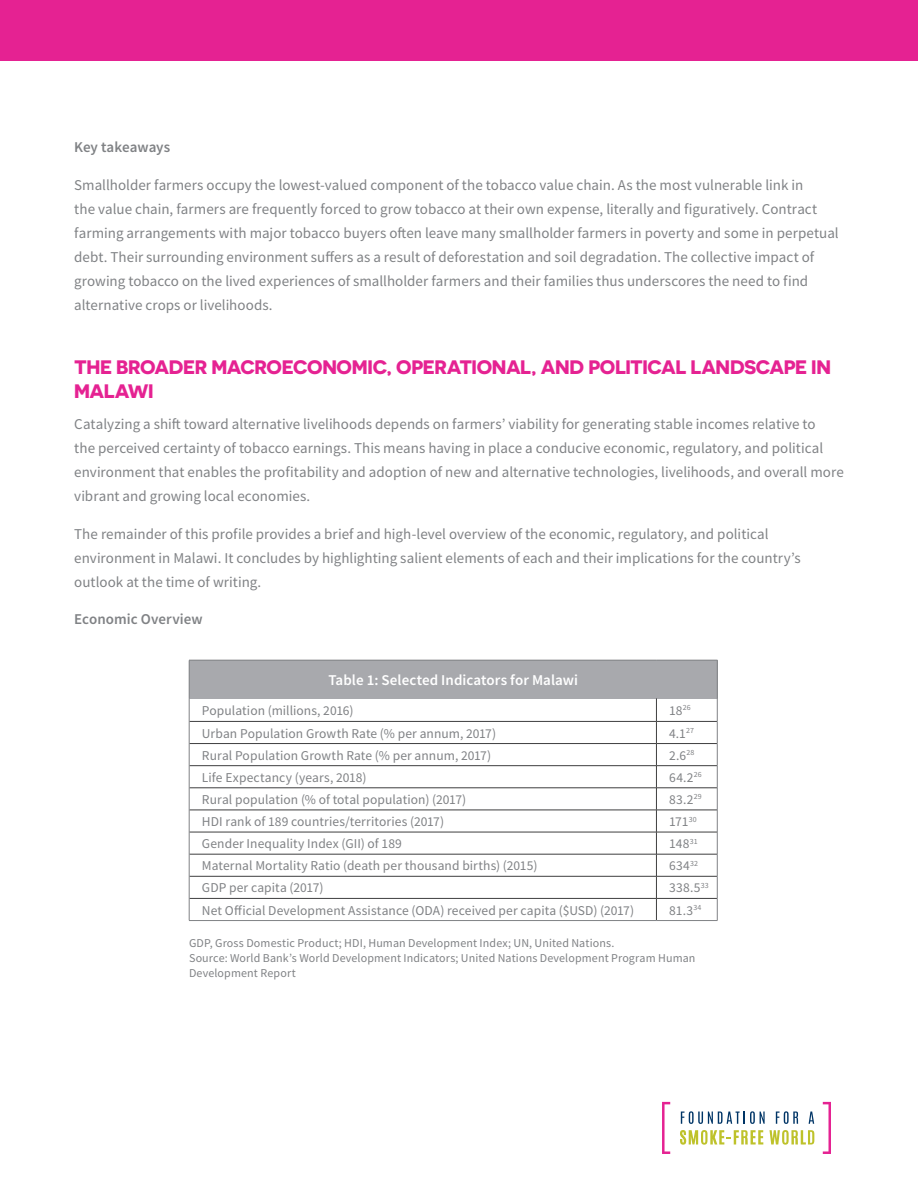
<style>
.page{position:relative;width:918px;height:1188px;background:#fff}
.page>*{position:absolute;margin:0;border:0;box-sizing:border-box;transform-origin:0 0}
.Header_1st__above_he{font:700 19.5px/24px "Novecentosanswide";letter-spacing:-.025em;color:#e52292}
.Body{font:15px/24px "Source Sans Pro";letter-spacing:.005em;color:#808285}
.Header_3rd__below_he{font:600 15px "Source Sans Pro";letter-spacing:.005em;color:#fff}
.Header_3rd__below_he-2{font:600 15px "Source Sans Pro";color:#808285}
.Body-2{font:13.5px "Source Sans Pro";letter-spacing:.005em;color:#808285}
.t1{font:12px/15px "Source Sans Pro";letter-spacing:.01em;color:#808285}
</style>
<div class="page">
<svg style="left:823px;top:1102px;width:8px;height:52px"></svg>
<svg style="left:662px;top:1102px;width:8px;height:52px"></svg>
<svg style="left:680px;top:1130px;width:83px;height:15px"></svg>
<svg style="left:769px;top:1130px;width:45px;height:15px"></svg>
<svg style="left:681px;top:1111px;width:84px;height:13px"></svg>
<svg style="left:776px;top:1111px;width:22px;height:13px"></svg>
<svg style="left:809px;top:1112px;width:5px;height:12px"></svg>
<div style="left:0;top:0;width:918px;height:61px;background:#e52292"></div>
<div style="left:189px;top:660px;width:528px;height:38px;background:#a8a9ad"></div>
<hr style="left:189px;top:721px;width:467px;height:1px;background:#3e3e3f">
<hr style="left:656px;top:721px;width:61px;height:1px;background:#3e3e3f">
<hr style="left:189px;top:743px;width:467px;height:1px;background:#3e3e3f">
<hr style="left:656px;top:743px;width:61px;height:1px;background:#3e3e3f">
<hr style="left:189px;top:765px;width:467px;height:1px;background:#3e3e3f">
<hr style="left:656px;top:765px;width:61px;height:1px;background:#3e3e3f">
<hr style="left:189px;top:788px;width:467px;height:1px;background:#3e3e3f">
<hr style="left:656px;top:788px;width:61px;height:1px;background:#3e3e3f">
<hr style="left:189px;top:810px;width:467px;height:1px;background:#3e3e3f">
<hr style="left:656px;top:810px;width:61px;height:1px;background:#3e3e3f">
<hr style="left:189px;top:832px;width:467px;height:1px;background:#3e3e3f">
<hr style="left:656px;top:832px;width:61px;height:1px;background:#3e3e3f">
<hr style="left:189px;top:854px;width:467px;height:1px;background:#3e3e3f">
<hr style="left:656px;top:854px;width:61px;height:1px;background:#3e3e3f">
<hr style="left:189px;top:876px;width:467px;height:1px;background:#3e3e3f">
<hr style="left:656px;top:876px;width:61px;height:1px;background:#3e3e3f">
<hr style="left:189px;top:898px;width:467px;height:1px;background:#3e3e3f">
<hr style="left:656px;top:898px;width:61px;height:1px;background:#3e3e3f">
<svg style="left:656px;top:698px;width:1px;height:222px"></svg>
<hr style="left:189px;top:660px;width:467px;height:1px;background:#808285">
<hr style="left:189px;top:660px;width:1px;height:38px;background:#808285">
<hr style="left:656px;top:660px;width:61px;height:1px;background:#808285">
<hr style="left:717px;top:660px;width:1px;height:38px;background:#808285">
<svg style="left:189px;top:698px;width:1px;height:222px"></svg>
<svg style="left:717px;top:698px;width:1px;height:222px"></svg>
<hr style="left:189px;top:920px;width:467px;height:1px;background:#808285">
<hr style="left:656px;top:920px;width:61px;height:1px;background:#808285">
<p class="Header_3rd__below_he-2" style="left:74px;top:138px;width:97px">Key takeaways</p>
<p class="Body" style="left:74px;top:173px;width:766px">Smallholder farmers occupy the lowest-valued component of the tobacco value chain. As the most vulnerable link in<br>the value chain, farmers are frequently forced to grow tobacco at their own expense, literally and figuratively. Contract farming arrangements with major tobacco buyers often leave many smallholder farmers in poverty and some in perpetual debt. Their surrounding environment suffers as a result of deforestation and soil degradation. The collective impact of growing tobacco on the lived experiences of smallholder farmers and their families thus underscores the need to find alternative crops or livelihoods.</p>
<p class="Header_1st__above_he" style="left:74px;top:355px;width:758px">THE BROADER MACROECONOMIC, OPERATIONAL, AND POLITICAL LANDSCAPE IN<br>MALAWI</p>
<p class="Body" style="left:74px;top:412px;width:771px">Catalyzing a shift toward alternative livelihoods depends on farmers’ viability for generating stable incomes relative to<br>the perceived certainty of tobacco earnings. This means having in place a conducive economic, regulatory, and political environment that enables the profitability and adoption of new and alternative technologies, livelihoods, and overall more vibrant and growing local economies.</p>
<p class="Body" style="left:74px;top:522px;width:728px">The remainder of this profile provides a brief and high-level overview of the economic, regulatory, and political environment in Malawi. It concludes by highlighting salient elements of each and their implications for the country’s outlook at the time of writing.</p>
<p class="Header_3rd__below_he-2" style="left:74px;top:609px;width:130px">Economic Overview</p>
<p class="Header_3rd__below_he" style="left:328px;top:670px;width:251px">Table 1: Selected Indicators for Malawi</p>
<p class="Body-2" style="left:202px;top:701px;width:153px">Population (millions, 2016)</p>
<p class="Body-2" style="left:669px;top:701px;width:23px">18<sup>26</sup></p>
<p class="Body-2" style="left:202px;top:724px;width:296px">Urban Population Growth Rate (% per annum, 2017)</p>
<p class="Body-2" style="left:669px;top:724px;width:26px">4.1<sup>27</sup></p>
<p class="Body-2" style="left:202px;top:747px;width:291px">Rural Population Growth Rate (% per annum, 2017)</p>
<p class="Body-2" style="left:669px;top:747px;width:27px">2.6<sup>28</sup></p>
<p class="Body-2" style="left:202px;top:769px;width:166px">Life Expectancy (years, 2018)</p>
<p class="Body-2" style="left:669px;top:769px;width:34px">64.2<sup>26</sup></p>
<p class="Body-2" style="left:202px;top:791px;width:266px">Rural population (% of total population) (2017)</p>
<p class="Body-2" style="left:669px;top:791px;width:34px">83.2<sup>29</sup></p>
<p class="Body-2" style="left:202px;top:813px;width:244px">HDI rank of 189 countries/territories (2017)</p>
<p class="Body-2" style="left:669px;top:813px;width:29px">171<sup>30</sup></p>
<p class="Body-2" style="left:202px;top:835px;width:202px">Gender Inequality Index (GII) of 189</p>
<p class="Body-2" style="left:669px;top:835px;width:30px">148<sup>31</sup></p>
<p class="Body-2" style="left:202px;top:857px;width:337px">Maternal Mortality Ratio (death per thousand births) (2015)</p>
<p class="Body-2" style="left:669px;top:857px;width:30px">634<sup>32</sup></p>
<p class="Body-2" style="left:202px;top:879px;width:123px">GDP per capita (2017)</p>
<p class="Body-2" style="left:669px;top:879px;width:41px">338.5<sup>33</sup></p>
<p class="Body-2" style="left:202px;top:901px;width:434px">Net Official Development Assistance (ODA) received per capita ($USD) (2017)</p>
<p class="Body-2" style="left:669px;top:901px;width:34px">81.3<sup>34</sup></p>
<p class="t1" style="left:189px;top:935px;width:427px">GDP, Gross Domestic Product; HDI, Human Development Index; UN, United Nations.</p>
<p class="t1" style="left:189px;top:950px;width:508px">Source: World Bank’s World Development Indicators; United Nations Development Program Human<br>Development Report</p>
</div>
